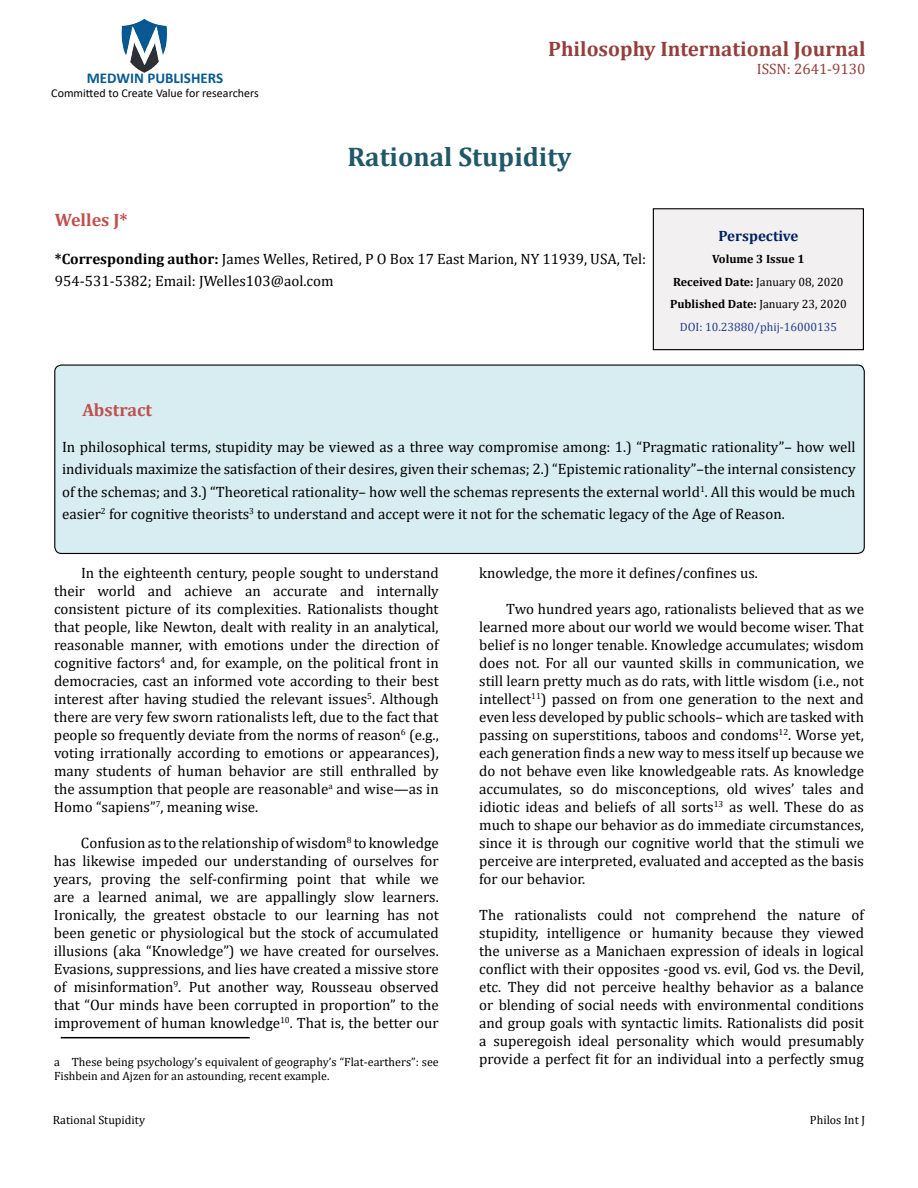
<style>
.page{position:relative;width:918px;height:1188px;background:#fff}
.page>*{position:absolute;margin:0;border:0;box-sizing:border-box;transform-origin:0 0}
.t1{font:700 27px "Cambria";color:#215868}
.t2{font:700 21px "Cambria";color:#953f3c}
.t3{font:700 18px "Cambria";color:#c0504d}
.t4{font:15px/18px "Cambria";color:#010000;text-align:justify}
.t5{font:15px/22.5px "Cambria";color:#000}
.t6{font:700 15px "Calibri";color:#085a91}
.t7{font:15px "Cambria";color:#953f3c}
.t8{font:700 15px "Cambria";color:#002060}
.t9{font:12px/14.4px "Cambria";color:#000}
.t10{font:700 12px/22.5px "Cambria";color:#000;text-align:center}
.t11{font:12px "Calibri";color:#000}
.s1{font-weight:700}
.s2{font-weight:400}
.s3{font-weight:400;color:#25408f}
.s4{color:#000}
</style>
<div class="page">
<img style="left:121px;top:18px;width:47px;height:55px">
<div style="left:653px;top:209px;width:210px;height:141px;background:#f2f0f0"></div>
<div style="left:653px;top:208px;width:211px;height:142px;border:1px solid #010000"></div>
<div style="left:55px;top:365px;width:809px;height:188px;background:#d8edf2;border-radius:7px"></div>
<div style="left:54px;top:364px;width:811px;height:190px;border:1px solid #010000;border-radius:7px"></div>
<hr style="left:61px;top:1037px;width:189px;height:1px;background:#000">
<p class="t6" style="left:87px;top:67px;width:138px">MEDWIN PUBLISHERS</p>
<p class="t11" style="left:51px;top:85px;width:209px">Committed to Create Value for researchers</p>
<h2 class="t2" style="left:548px;top:34px;width:319px">Philosophy International Journal</h2>
<p class="t7" style="left:757px;top:60px;width:110px">ISSN: 2641-9130</p>
<h1 class="t1" style="left:347px;top:137px;width:226px">Rational Stupidity</h1>
<p class="t3" style="left:55px;top:208px;width:74px">Welles J*</p>
<p class="t5" style="left:55px;top:247px;width:593px"><span class="s1">*Corresponding author:</span> James Welles, Retired, P O Box 17 East Marion, NY 11939, USA, Tel:<br>954-531-5382; Email: JWelles103@aol.com</p>
<p class="t8" style="left:718px;top:225px;width:81px">Perspective</p>
<p class="t10" style="left:670px;top:247px;width:178px">Volume 3 Issue 1<br>Received Date: <span class="s2">January 08, 2020<br></span>Published Date: <span class="s2">January 23, 2020<br></span><span class="s3">DOI: 10.23880/phij-16000135</span></p>
<p class="t3" style="left:82px;top:397px;width:71px">Abstract</p>
<p class="t4" style="left:62px;top:435px;width:795px;line-height:22.5px">In philosophical terms, stupidity may be viewed as a three way compromise among: 1.) “Pragmatic rationality”– how well individuals maximize the satisfaction of their desires, given their schemas; 2.) “Epistemic rationality”–the internal consistency of the schemas; and 3.) “Theoretical rationality– how well the schemas represents the external world<sup>1</sup>. All this would be much easier<sup>2</sup> for cognitive theorists<sup>3</sup> to understand and accept were it not for the schematic legacy of the Age of Reason.</p>
<p class="t4" style="left:54px;top:563px;width:386px;text-indent:27px">In the eighteenth century, people sought to understand their world and achieve an accurate and internally consistent picture of its complexities. Rationalists thought that people, like Newton, dealt with reality in an analytical, reasonable manner, with emotions under the direction of cognitive factors<sup>4</sup> and, for example, on the political front in democracies, cast an informed vote according to their best interest after having studied the relevant issues<sup>5</sup>. Although there are very few sworn rationalists left, due to the fact that people so frequently deviate from the norms of reason<sup>6</sup> (e.g., voting irrationally according to emotions or appearances), many students of human behavior are still enthralled by the assumption that people are reasonable<sup>a</sup> and wise—as in Homo “sapiens”<sup>7</sup>, meaning wise.</p>
<p class="t4" style="left:54px;top:833px;width:386px;text-indent:27px">Confusion as to the relationship of wisdom<sup>8</sup> to knowledge has likewise impeded our understanding of ourselves for years, proving the self-confirming point that while we are a learned animal, we are appallingly slow learners.<br>Ironically, the greatest obstacle to our learning has not been genetic or physiological but the stock of accumulated illusions (aka “Knowledge”) we have created for ourselves.<br>Evasions, suppressions, and lies have created a missive store of misinformation<sup>9</sup>. Put another way, Rousseau observed that “Our minds have been corrupted in proportion” to the improvement of human knowledge<sup>10</sup>. That is, the better our</p>
<p class="t9" style="left:54px;top:1054px;width:386px">a These being psychology’s equivalent of geography’s “Flat-earthers”: see<br>Fishbein and Ajzen for an astounding, recent example.</p>
<p class="t4" style="left:479px;top:563px;width:280px">knowledge, the more it defines/confines us.</p>
<p class="t4" style="left:479px;top:599px;width:386px;text-indent:27px">Two hundred years ago, rationalists believed that as we learned more about our world we would become wiser. That belief is no longer tenable. Knowledge accumulates; wisdom does not. For all our vaunted skills in communication, we still learn pretty much as do rats, with little wisdom (i.e., not intellect<sup>11</sup>) passed on from one generation to the next and even less developed by public schools– which are tasked with passing on superstitions, taboos and condoms<sup>12</sup>. Worse yet, each generation finds a new way to mess itself up because we do not behave even like knowledgeable rats. As knowledge accumulates, so do misconceptions, old wives’ tales and idiotic ideas and beliefs of all sorts<sup>13</sup> as well. These do as much to shape our behavior as do immediate circumstances, since it is through our cognitive world that the stimuli we perceive <span class="s4">are interpreted, evaluated and accepted as the basis for our behavior.</span></p>
<p class="t4" style="left:479px;top:905px;width:386px">The rationalists could not comprehend the nature of stupidity, intelligence or humanity because they viewed the universe as a Manichaen expression of ideals in logical conflict with their opposites -good vs. evil, God vs. the Devil, etc. They did not perceive healthy behavior as a balance or blending of social needs with environmental conditions and group goals with syntactic limits. Rationalists did posit a superegoish ideal personality which would presumably provide a perfect fit for an individual into a perfectly smug</p>
<p class="t9" style="left:53px;top:1113px;width:94px">Rational Stupidity</p>
<p class="t9" style="left:810px;top:1113px;width:57px">Philos Int J</p>
</div>
